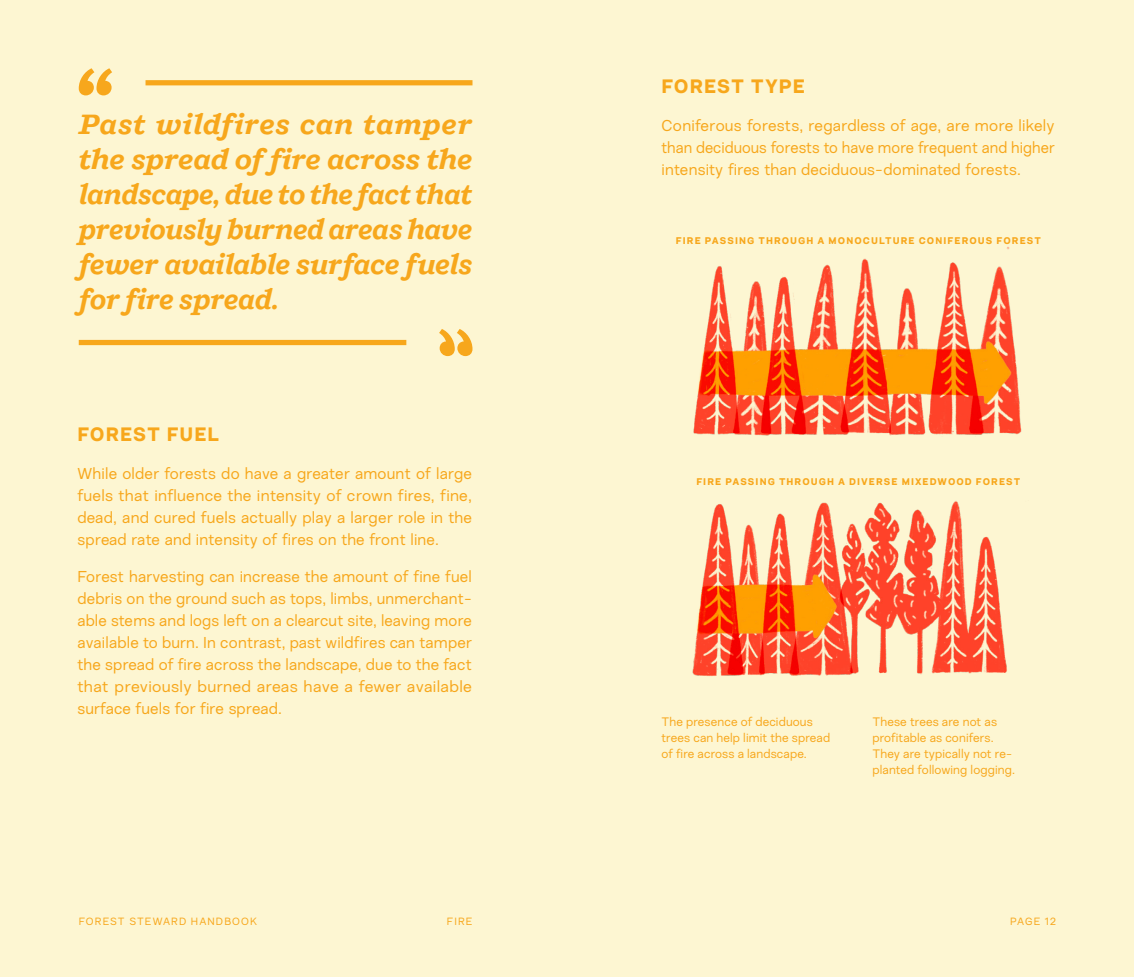
<style>
.page{position:relative;width:1134px;height:977px;background:#fff}
.page>*{position:absolute;margin:0;border:0;box-sizing:border-box;transform-origin:0 0}
.Pull_Quote{font:italic 700 28px/35px "Shift";letter-spacing:-.02em;color:#f7a71c;text-align:justify;scale:1.04 1}
.Subtitle{font:800 19.25px "Nurom";letter-spacing:.045em;color:#f7a71c}
.Body{font:15.75px/21.9px "Nurom";letter-spacing:.01em;color:#f7a71c;text-align:justify}
.t1{font:12.25px/15.8px "Nurom";letter-spacing:.01em;color:#f7a71c}
.t2{font:10.5px "Nurom";letter-spacing:.105em;color:#f7a71c}
.Illustration_Labels{font:800 9.62px "Nurom";letter-spacing:.11em;color:#f7a71c}
</style>
<div class="page">
<div style="left:0;top:0;width:567px;height:976px;background:#fdf6d2"></div>
<div style="left:567px;top:0;width:567px;height:976px;background:#fdf6d2"></div>
<svg style="left:79px;top:68px;width:33px;height:27px"></svg>
<div style="left:146px;top:80px;width:326px;height:5px;background:#f7a71c"></div>
<svg style="left:439px;top:329px;width:34px;height:27px"></svg>
<div style="left:79px;top:340px;width:327px;height:5px;background:#f7a71c"></div>
<img style="left:692px;top:247px;width:330px;height:429px">
<p class="Pull_Quote" style="left:79px;top:107px;width:380px">Past wildfires can tamper the spread of fire across the landscape, due to the fact that previously burned areas have fewer available surface fuels for fire spread.</p>
<p class="Subtitle" style="left:77px;top:422px;width:143px">FOREST FUEL</p>
<p class="Body" style="left:77px;top:462px;width:396px">While older forests do have a greater amount of large fuels that influence the intensity of crown fires, fine, dead, and cured fuels actually play a larger role in the spread rate and intensity of fires on the front line.</p>
<p class="Body" style="left:77px;top:565px;width:396px">Forest harvesting can increase the amount of fine fuel debris on the ground such as tops, limbs, unmerchant&shy;able stems and logs left on a clearcut site, leaving more available to burn. In contrast, past wildfires can tamper the spread of fire across the landscape, due to the fact that previously burned areas have a fewer available surface fuels for fire spread.</p>
<p class="Subtitle" style="left:662px;top:74px;width:145px">FOREST TYPE</p>
<p class="Body" style="left:662px;top:114px;width:395px">Coniferous forests, regardless of age, are more likely than deciduous forests to have more frequent and higher intensity fires than deciduous-dominated forests.</p>
<p class="Illustration_Labels" style="left:676px;top:234px;width:367px">FIRE PASSING THROUGH A MONOCULTURE CONIFEROUS FOREST</p>
<p class="Illustration_Labels" style="left:696px;top:476px;width:325px">FIRE PASSING THROUGH A DIVERSE MIXEDWOOD FOREST</p>
<p class="t1" style="left:662px;top:714px;width:170px">The presence of deciduous trees can help limit the spread of fire across a landscape.</p>
<p class="t1" style="left:873px;top:714px;width:126px">These trees are not as profitable as conifers.</p>
<p class="t1" style="left:873px;top:745px;width:144px">They are typically not re&shy;planted following logging.</p>
<p class="t2" style="left:79px;top:915px;width:180px">FOREST STEWARD HANDBOOK</p>
<p class="t2" style="left:447px;top:915px;width:27px">FIRE</p>
<p class="t2" style="left:1010px;top:915px;width:47px">PAGE 12</p>
</div>
